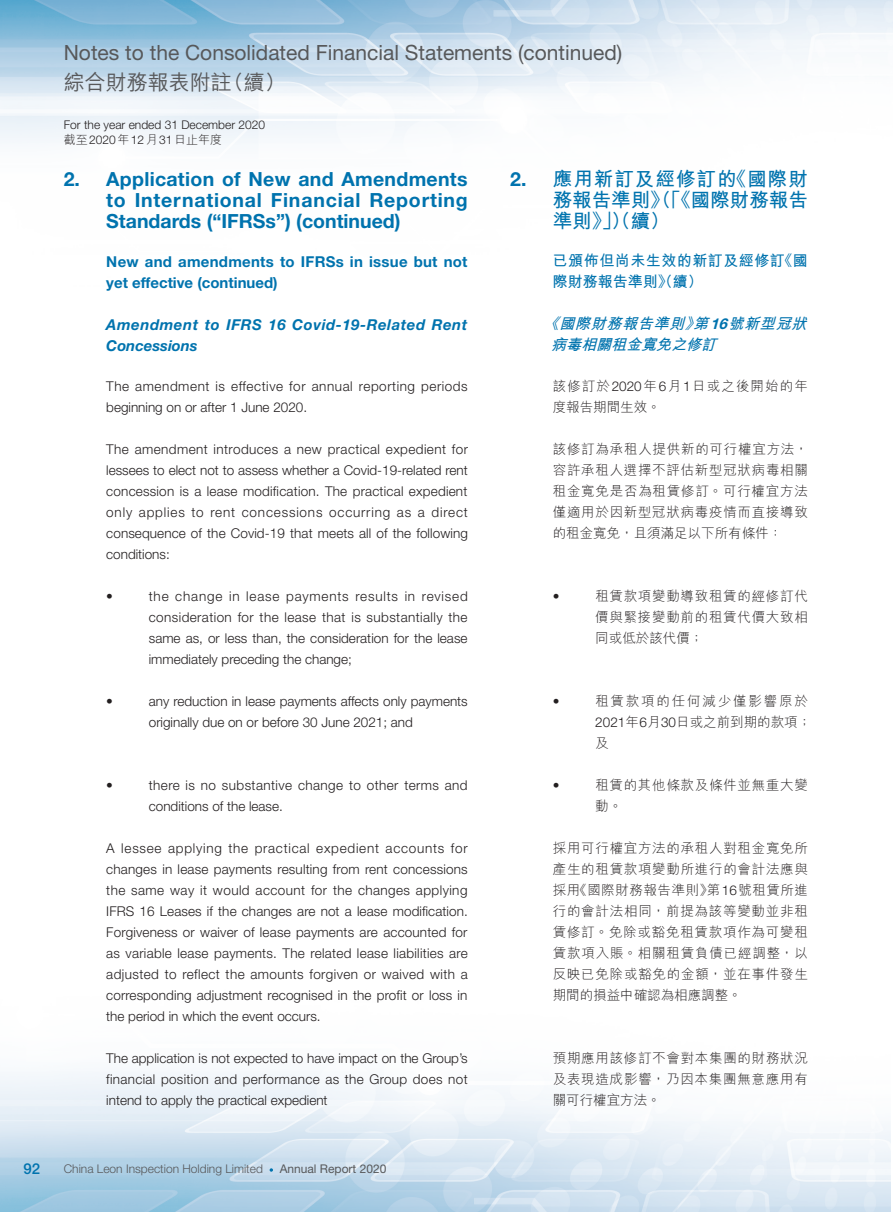
<style>
.page{position:relative;width:893px;height:1212px;background:#fff}
.page>*{position:absolute;margin:0;border:0;box-sizing:border-box;transform-origin:0 0}
.t1{font:21px "Helvetica Neue LT Std";color:#57585a}
.t2{font:500 21px "M Hei HK";color:#57585a}
.E_Subhead_1{font:700 19.5px/21px "Helvetica Neue LT Std";letter-spacing:.02em;color:#0073ae;text-align:justify}
.C_Subhead_1{font:700 19.5px/21px "M Hei HK";letter-spacing:.025em;color:#0073ae;text-align:justify}
.E_Subhead_2{font:700 15px/21px "Helvetica Neue LT Std";letter-spacing:.02em;color:#0073ae}
.E_Subhead_3{font:italic 700 15px/21px "Helvetica Neue LT Std";letter-spacing:.035em;color:#0073ae}
.C_Subhead_3{font:italic 700 15px/21px "M Hei HK";color:#0073ae}
.C_Subhead_2{font:700 15px/21px "M Hei HK";letter-spacing:.035em;color:#0073ae}
.t3{font:500 15px "Helvetica Neue LT Std";color:#0073ae}
.E_Body{font:300 13.5px/21px "Helvetica Neue LT Std";color:#231f20;text-align:justify}
.C_Body{font:300 13.5px/21px "M Hei HK";letter-spacing:.055em;color:#231f20;text-align:justify}
.E_Body-2{font:300 13.5px/21px "Helvetica Neue LT Std";letter-spacing:.04em;color:#231f20}
.E_Body-3{font:300 13.5px/21px "Helvetica Neue LT Std";letter-spacing:.03em;color:#231f20}
.C_Body-2{font:300 13.5px/21px "M Hei HK";letter-spacing:.135em;color:#231f20}
.C_Body-3{font:300 13.5px/21px "M Hei HK";letter-spacing:.08em;color:#231f20}
.C_Body-4{font:300 13.5px "Helvetica Neue LT Std";color:#231f20}
.t4{font:300 12px "Helvetica Neue LT Std";color:#57585a}
.t5{font:300 12px "Helvetica Neue LT Std";color:#231f20}
.t6{font:12px "Helvetica Neue LT Std";color:#57585a}
.t7{font:300 12px "M Hei HK";color:#231f20}
.s1{font-family:"Helvetica Neue LT Std"}
</style>
<div class="page">
<img style="left:0;top:1071px;width:890px;height:141px">
<img style="left:0;top:0;width:892px;height:144px">
<svg style="left:270px;top:1168px;width:3px;height:4px"></svg>
<h1 class="t1" style="left:64px;top:40px;width:560px">Notes to the Consolidated Financial Statements (continued)</h1>
<h1 class="t2" style="left:64px;top:67px;width:224px">綜合財務報表附註（續）</h1>
<p class="t5" style="left:64px;top:117px;width:203px">For the year ended 31 December 2020</p>
<p class="t7" style="left:64px;top:133px;width:160px">截至<span class="s1">2020</span>年<span class="s1">12</span>月<span class="s1">31</span>日止年度</p>
<p class="E_Subhead_1" style="left:106px;top:168px;width:363px;text-indent:-43px">2. Application of New and Amendments to International Financial Reporting Standards (“IFRSs”) (continued)</p>
<p class="E_Subhead_2" style="left:106px;top:250px;width:363px">New and amendments to IFRSs in issue but not yet effective (continued)</p>
<p class="E_Subhead_3" style="left:106px;top:313px;width:363px">Amendment to IFRS 16 Covid-19-Related Rent<br>Concessions</p>
<p class="E_Body-2" style="left:106px;top:376px;width:363px">The amendment is effective for annual reporting periods beginning on or after 1 June 2020.</p>
<p class="E_Body" style="left:106px;top:439px;width:363px">The amendment introduces a new practical expedient for lessees to elect not to assess whether a Covid-19-related rent concession is a lease modification. The practical expedient only applies to rent concessions occurring as a direct consequence of the Covid-19 that meets all of the following conditions:</p>
<p class="E_Body" style="left:106px;top:586px;width:8px">•</p>
<p class="E_Body" style="left:149px;top:586px;width:320px">the change in lease payments results in revised consideration for the lease that is substantially the same as, or less than, the consideration for the lease immediately preceding the change;</p>
<p class="E_Body" style="left:106px;top:691px;width:8px">•</p>
<p class="E_Body" style="left:149px;top:691px;width:320px">any reduction in lease payments affects only payments originally due on or before 30 June 2021; and</p>
<p class="E_Body" style="left:106px;top:775px;width:8px">•</p>
<p class="E_Body-3" style="left:149px;top:775px;width:320px">there is no substantive change to other terms and conditions of the lease.</p>
<p class="E_Body" style="left:106px;top:838px;width:363px">A lessee applying the practical expedient accounts for changes in lease payments resulting from rent concessions the same way it would account for the changes applying IFRS 16 Leases if the changes are not a lease modification.<br>Forgiveness or waiver of lease payments are accounted for as variable lease payments. The related lease liabilities are adjusted to reflect the amounts forgiven or waived with a corresponding adjustment recognised in the profit or loss in the period in which the event occurs.</p>
<p class="E_Body" style="left:106px;top:1048px;width:363px">The application is not expected to have impact on the Group’s financial position and performance as the Group does not intend to apply the practical expedient</p>
<p class="t3" style="left:24px;top:1160px;width:18px">92</p>
<p class="t4" style="left:64px;top:1162px;width:201px">China Leon Inspection Holding Limited</p>
<p class="t6" style="left:280px;top:1162px;width:108px">Annual Report 2020</p>
<p class="C_Subhead_1" style="left:553px;top:167px;width:257px;text-indent:-43px"><span class="s1">2.</span> 應用新訂及經修訂的《國際財務報告準則》（「《國際財務報告準則》」）（續）</p>
<p class="C_Subhead_2" style="left:553px;top:249px;width:257px">已頒佈但尚未生效的新訂及經修訂《國際財務報告準則》（續）</p>
<p class="C_Subhead_3" style="left:551px;top:312px;width:262px;text-indent:-8px">《國際財務報告準則》第<span class="s1">16</span>號新型冠狀病毒相關租金寬免之修訂</p>
<p class="C_Body-3" style="left:553px;top:375px;width:257px">該修訂於<span class="s1">2020</span>年<span class="s1">6</span>月<span class="s1">1</span>日或之後開始的年度報告期間生效。</p>
<p class="C_Body" style="left:553px;top:438px;width:257px">該修訂為承租人提供新的可行權宜方法，容許承租人選擇不評估新型冠狀病毒相關租金寬免是否為租賃修訂。可行權宜方法僅適用於因新型冠狀病毒疫情而直接導致的租金寬免，且須滿足以下所有條件：</p>
<p class="C_Body-4" style="left:553px;top:588px;width:8px">•</p>
<p class="C_Body" style="left:595px;top:585px;width:214px">租賃款項變動導致租賃的經修訂代價與緊接變動前的租賃代價大致相同或低於該代價；</p>
<p class="C_Body-4" style="left:553px;top:693px;width:8px">•</p>
<p class="C_Body-2" style="left:595px;top:690px;width:217px">租賃款項的任何減少僅影響原於<br><span class="s1">2021</span>年<span class="s1">6</span>月<span class="s1">30</span>日或之前到期的款項；及</p>
<p class="C_Body-4" style="left:553px;top:777px;width:8px">•</p>
<p class="C_Body" style="left:595px;top:774px;width:214px">租賃的其他條款及條件並無重大變動。</p>
<p class="C_Body" style="left:553px;top:837px;width:257px">採用可行權宜方法的承租人對租金寬免所產生的租賃款項變動所進行的會計法應與採用《國際財務報告準則》第<span class="s1">16</span>號租賃所進行的會計法相同，前提為該等變動並非租賃修訂。免除或豁免租賃款項作為可變租賃款項入賬。相關租賃負債已經調整，以反映已免除或豁免的金額，並在事件發生期間的損益中確認為相應調整。</p>
<p class="C_Body" style="left:553px;top:1047px;width:257px">預期應用該修訂不會對本集團的財務狀況及表現造成影響，乃因本集團無意應用有關可行權宜方法。</p>
</div>
